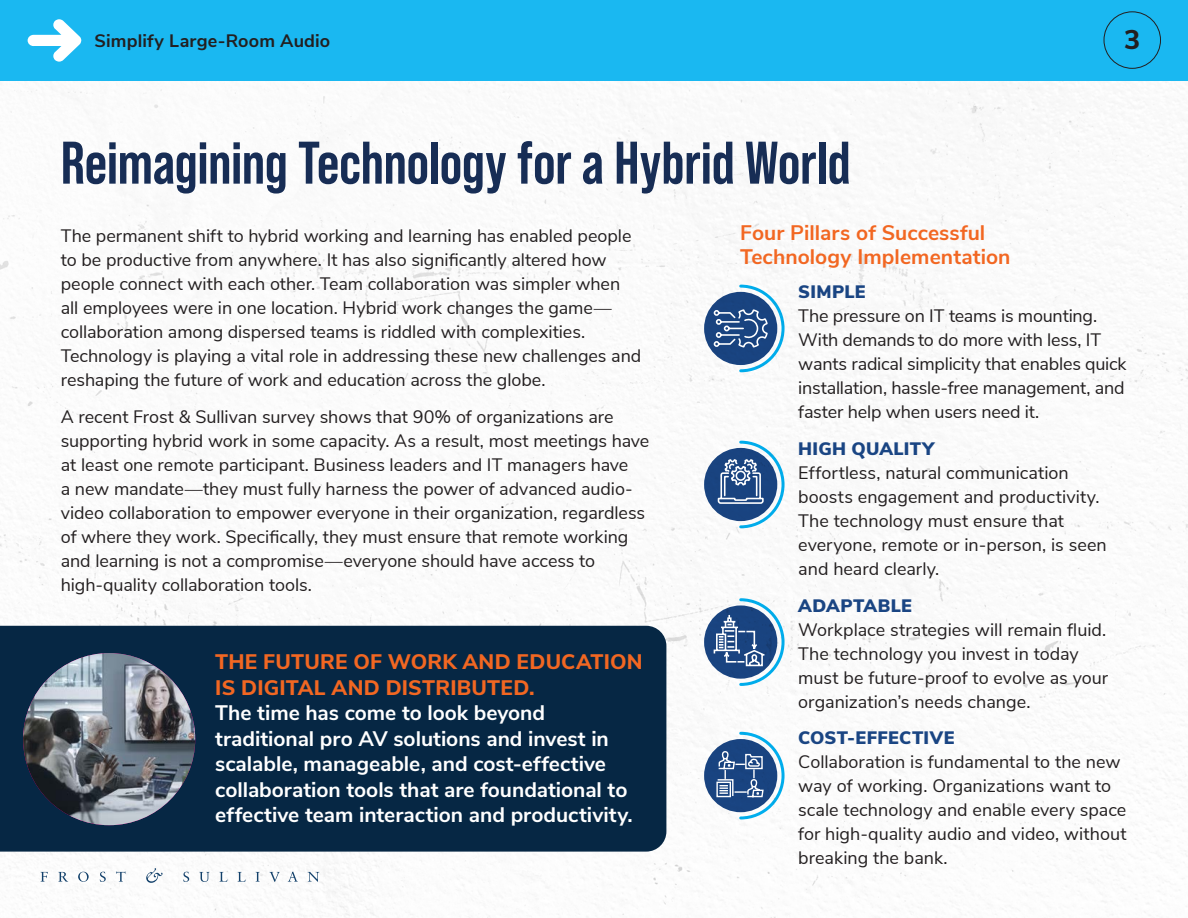
<style>
.page{position:relative;width:1188px;height:918px;background:#fff}
.page>*{position:absolute;margin:0;border:0;box-sizing:border-box;transform-origin:0 0}
._1st_Lvl_Header{font:700 60px "Bebas Neue Pro";letter-spacing:-.005em;color:#172d55}
.t1{font:800 27px "Nunito Sans";color:#231f20}
.Body_Text{font:700 21px/25.5px "Nunito Sans";color:#fff}
._2nd_Lvl_Header{font:700 21px/24px "Nunito Sans";letter-spacing:.005em;color:#f26722}
.Body_Text-2{font:18px/24px "Nunito Sans";letter-spacing:-.005em;color:#231f20}
.Body_Text-3{font:900 18px "Nunito Sans";letter-spacing:.02em;color:#1a4583}
.t2{font:700 18px "Nunito Sans";letter-spacing:.01em;color:#231f20}
.s1{font-weight:800;color:#f26722}
</style>
<div class="page">
<div style="left:0;top:0;width:1188px;height:81px;background:#1ab8f1"></div>
<svg style="left:28px;top:19px;width:53px;height:43px"></svg>
<div style="left:1104px;top:11px;width:57px;height:58px;border:1px solid #231f20;border-radius:50%"></div>
<svg style="left:40px;top:872px;width:8px;height:10px"></svg>
<svg style="left:58px;top:872px;width:10px;height:10px"></svg>
<svg style="left:78px;top:872px;width:11px;height:10px"></svg>
<svg style="left:100px;top:872px;width:6px;height:10px"></svg>
<svg style="left:116px;top:872px;width:10px;height:10px"></svg>
<svg style="left:183px;top:872px;width:6px;height:10px"></svg>
<svg style="left:199px;top:872px;width:11px;height:10px"></svg>
<svg style="left:219px;top:872px;width:9px;height:10px"></svg>
<svg style="left:238px;top:872px;width:8px;height:10px"></svg>
<svg style="left:256px;top:872px;width:4px;height:10px"></svg>
<svg style="left:269px;top:872px;width:11px;height:10px"></svg>
<svg style="left:288px;top:872px;width:10px;height:10px"></svg>
<svg style="left:308px;top:872px;width:11px;height:10px"></svg>
<svg style="left:146px;top:868px;width:17px;height:15px"></svg>
<div style="left:0;top:626px;width:666px;height:226px;background:#062744"></div>
<div style="left:704px;top:448px;width:73px;height:73px;background:#1a4583;border-radius:50%"></div>
<div style="left:704px;top:605px;width:73px;height:74px;background:#1a4583;border-radius:50%"></div>
<div style="left:704px;top:739px;width:73px;height:73px;background:#1a4583;border-radius:50%"></div>
<div style="left:704px;top:292px;width:73px;height:73px;background:#1a4583;border-radius:50%"></div>
<svg style="left:713px;top:284px;width:73px;height:89px"></svg>
<svg style="left:717px;top:440px;width:69px;height:90px"></svg>
<svg style="left:713px;top:598px;width:73px;height:89px"></svg>
<svg style="left:716px;top:731px;width:69px;height:89px"></svg>
<img style="left:23px;top:653px;width:172px;height:172px;border-radius:86px">
<p class="t2" style="left:94px;top:28px;width:237px">Simplify Large-Room Audio</p>
<h2 class="t1" style="left:1124px;top:19px;width:18px">3</h2>
<h1 class="_1st_Lvl_Header" style="left:61px;top:129px;width:791px">Reimagining Technology for a Hybrid World</h1>
<p class="Body_Text-2" style="left:61px;top:222px;width:582px">The permanent shift to hybrid working and learning has enabled people to be productive from anywhere. It has also significantly altered how people connect with each other. Team collaboration was simpler when all employees were in one location. Hybrid work changes the game— collaboration among dispersed teams is riddled with complexities.<br>Technology is playing a vital role in addressing these new challenges and reshaping the future of work and education across the globe.</p>
<p class="Body_Text-2" style="left:61px;top:404px;width:590px">A recent Frost &amp; Sullivan survey shows that 90% of organizations are supporting hybrid work in some capacity. As a result, most meetings have at least one remote participant. Business leaders and IT managers have<br>a new mandate—they must fully harness the power of advanced audio&shy;video collaboration to empower everyone in their organization, regardless of where they work. Specifically, they must ensure that remote working and learning is not a compromise—everyone should have access to high-quality collaboration tools.</p>
<p class="Body_Text" style="left:215px;top:648px;width:429px"><span class="s1">THE FUTURE OF WORK AND EDUCATION IS DIGITAL AND DISTRIBUTED.<br></span>The time has come to look beyond traditional pro AV solutions and invest in scalable, manageable, and cost-effective collaboration tools that are foundational to effective team interaction and productivity.</p>
<h2 class="_2nd_Lvl_Header" style="left:740px;top:219px;width:272px">Four Pillars of Successful<br>Technology Implementation</h2>
<p class="Body_Text-3" style="left:798px;top:279px;width:69px">SIMPLE</p>
<p class="Body_Text-2" style="left:798px;top:303px;width:330px">The pressure on IT teams is mounting.<br>With demands to do more with less, IT wants radical simplicity that enables quick installation, hassle-free management, and faster help when users need it.</p>
<p class="Body_Text-3" style="left:798px;top:435px;width:137px">HIGH QUALITY</p>
<p class="Body_Text-2" style="left:798px;top:459px;width:310px">Effortless, natural communication boosts engagement and productivity.<br>The technology must ensure that everyone, remote or in-person, is seen and heard clearly.</p>
<p class="Body_Text-3" style="left:798px;top:592px;width:115px">ADAPTABLE</p>
<p class="Body_Text-2" style="left:798px;top:616px;width:311px">Workplace strategies will remain fluid.<br>The technology you invest in today must be future-proof to evolve as your organization’s needs change.</p>
<p class="Body_Text-3" style="left:798px;top:725px;width:158px">COST-EFFECTIVE</p>
<p class="Body_Text-2" style="left:798px;top:749px;width:330px">Collaboration is fundamental to the new way of working. Organizations want to scale technology and enable every space for high-quality audio and video, without breaking the bank.</p>
</div>
